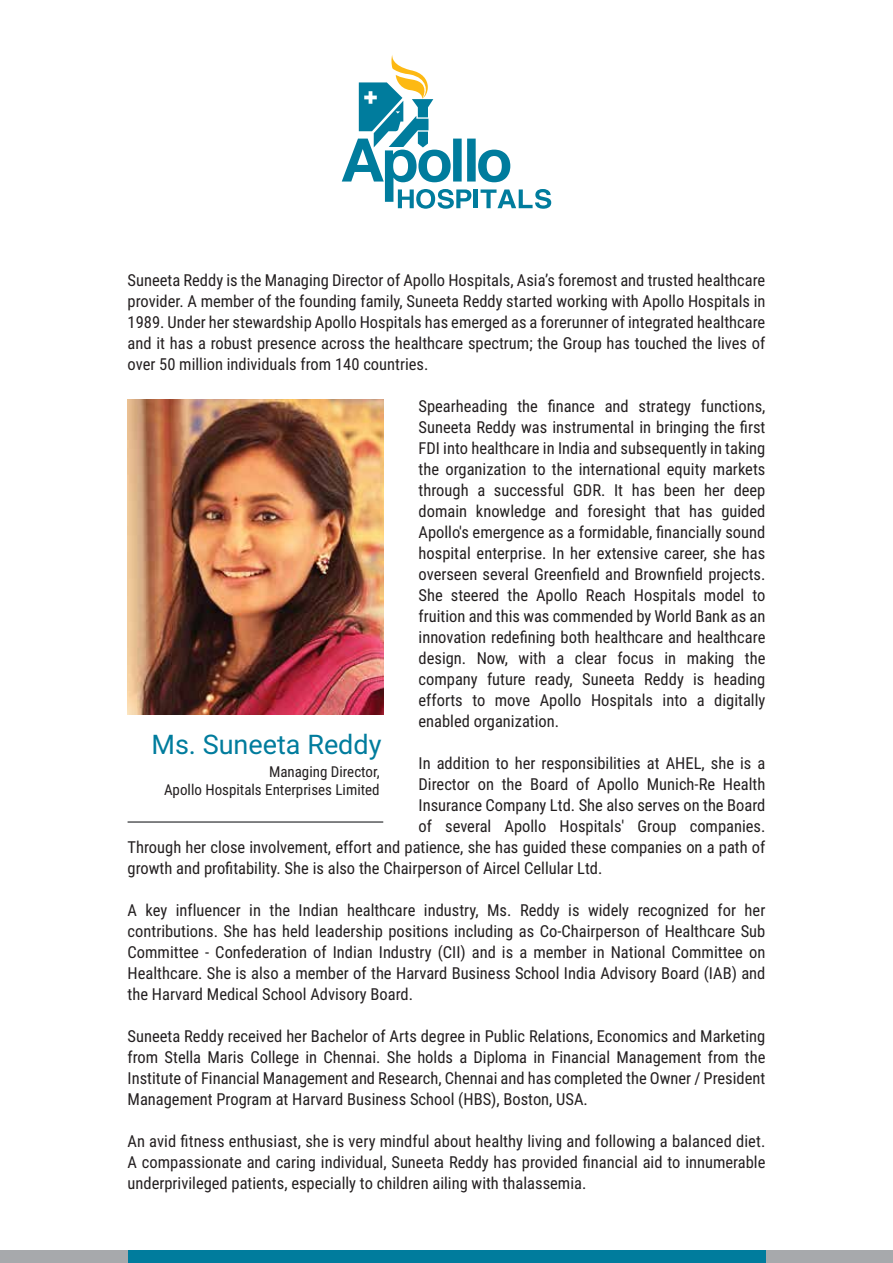
<style>
.page{position:relative;width:893px;height:1263px;background:#fff}
.page>*{position:absolute;margin:0;border:0;box-sizing:border-box;transform-origin:0 0}
.t1{font:27px "Roboto";color:#007c9d}
.t2{font:16.5px/21px "Roboto Condensed";color:#231f20;text-align:justify}
.t3{font:15px/18px "Roboto Condensed";color:#231f20;text-align:right}
</style>
<div class="page">
<svg style="left:342px;top:55px;width:209px;height:154px"></svg>
<div style="left:0;top:1250px;width:893px;height:13px;background:#a7a9ac"></div>
<div style="left:128px;top:1250px;width:637px;height:13px;background:#007c9d"></div>
<hr style="left:128px;top:821px;width:255px;height:2px;background:#58595b">
<img style="left:128px;top:399px;width:256px;height:315px">
<p class="t2" style="left:128px;top:269px;width:639px">Suneeta Reddy is the Managing Director of Apollo Hospitals, Asia’s foremost and trusted healthcare provider. A member of the founding family, Suneeta Reddy started working with Apollo Hospitals in 1989. Under her stewardship Apollo Hospitals has emerged as a forerunner of integrated healthcare and it has a robust presence across the healthcare spectrum; the Group has touched the lives of over 50 million individuals from 140 countries.</p>
<p class="t2" style="left:419px;top:395px;width:348px">Spearheading the finance and strategy functions, Suneeta Reddy was instrumental in bringing the first FDI into healthcare in India and subsequently in taking the organization to the international equity markets through a successful GDR. It has been her deep domain knowledge and foresight that has guided Apollo's emergence as a formidable, financially sound hospital enterprise. In her extensive career, she has overseen several Greenfield and Brownfield projects.<br>She steered the Apollo Reach Hospitals model to fruition and this was commended by World Bank as an innovation redefining both healthcare and healthcare design. Now, with a clear focus in making the company future ready, Suneeta Reddy is heading efforts to move Apollo Hospitals into a digitally enabled organization.</p>
<p class="t2" style="left:419px;top:752px;width:348px">In addition to her responsibilities at AHEL, she is a</p>
<p class="t2" style="left:419px;top:773px;width:348px">Director on the Board of Apollo Munich-Re Health</p>
<p class="t2" style="left:419px;top:794px;width:348px">Insurance Company Ltd. She also serves on the Board</p>
<p class="t2" style="left:419px;top:815px;width:348px">of several Apollo Hospitals' Group companies.</p>
<p class="t2" style="left:128px;top:836px;width:639px">Through her close involvement, effort and patience, she has guided these companies on a path of</p>
<p class="t2" style="left:128px;top:857px;width:476px">growth and profitability. She is also the Chairperson of Aircel Cellular Ltd.</p>
<p class="t2" style="left:128px;top:899px;width:639px">A key influencer in the Indian healthcare industry, Ms. Reddy is widely recognized for her contributions. She has held leadership positions including as Co-Chairperson of Healthcare Sub Committee - Confederation of Indian Industry (CII) and is a member in National Committee on Healthcare. She is also a member of the Harvard Business School India Advisory Board (IAB) and the Harvard Medical School Advisory Board.</p>
<p class="t2" style="left:128px;top:1025px;width:639px">Suneeta Reddy received her Bachelor of Arts degree in Public Relations, Economics and Marketing from Stella Maris College in Chennai. She holds a Diploma in Financial Management from the Institute of Financial Management and Research, Chennai and has completed the Owner / President Management Program at Harvard Business School (HBS), Boston, USA.</p>
<p class="t2" style="left:128px;top:1130px;width:639px">An avid fitness enthusiast, she is very mindful about healthy living and following a balanced diet.<br>A compassionate and caring individual, Suneeta Reddy has provided financial aid to innumerable underprivileged patients, especially to children ailing with thalassemia.</p>
<h1 class="t1" style="left:151px;top:725px;width:232px">Ms. Suneeta Reddy</h1>
<p class="t3" style="left:164px;top:762px;width:217px">Managing Director,<br>Apollo Hospitals Enterprises Limited</p>
</div>
